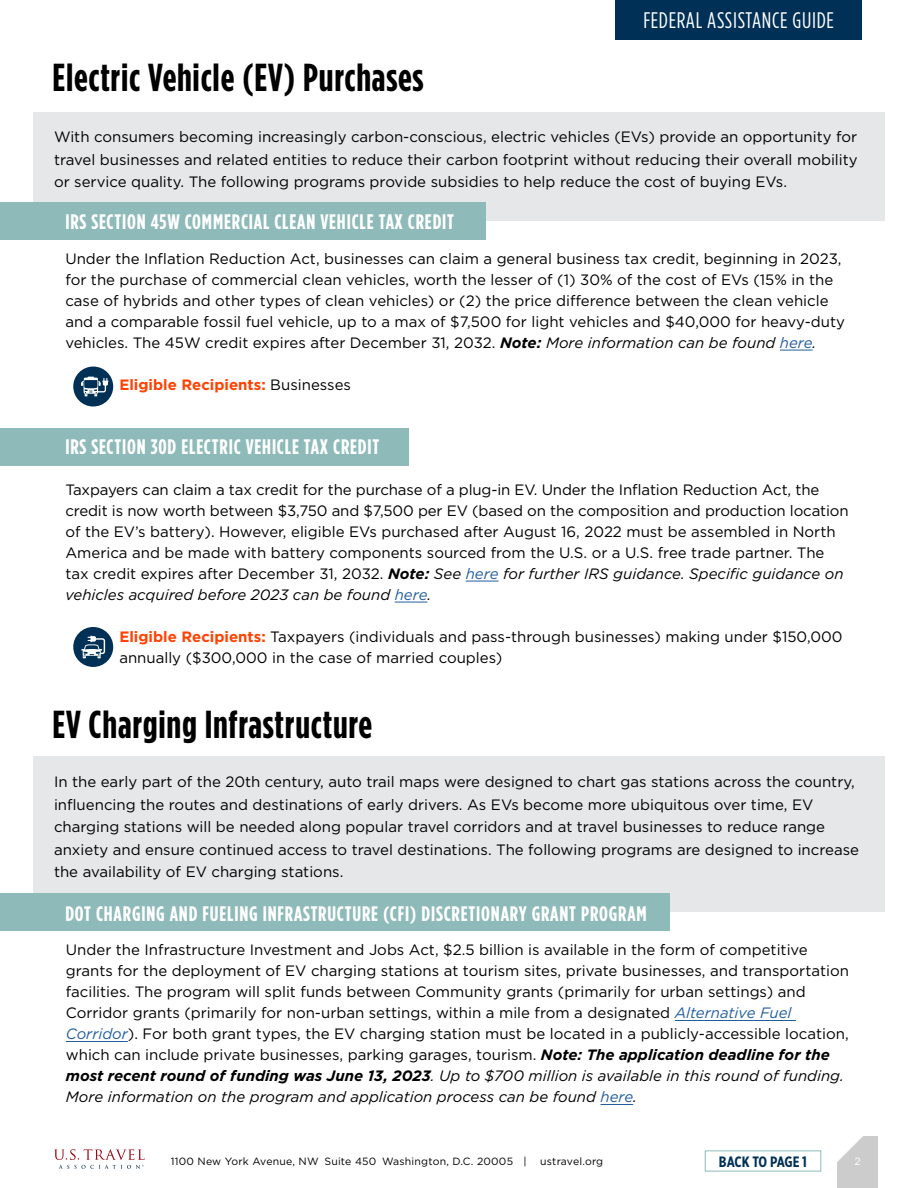
<style>
.page{position:relative;width:918px;height:1188px;background:#fff}
.page>*{position:absolute;margin:0;border:0;box-sizing:border-box;transform-origin:0 0}
.t1{font:700 39px "Gotham Condensed";letter-spacing:.02em;color:#000}
.t2{font:22.5px "Gotham Condensed";letter-spacing:.03em;color:#fff}
.t3{font:700 21px "Gotham Condensed";letter-spacing:.04em;color:#fff}
.t4{font:15px/21px "Gotham";color:#000}
.t5{font:700 15px "Gotham";color:#ff4200}
.t6{font:700 15px "Gotham X Narrow";letter-spacing:-.025em;color:#003055}
.t7{font:10.5px "Gotham";letter-spacing:.02em;color:#000}
.t8{font:10.5px "Gotham";color:#fff}
.s1{font-weight:700;font-style:italic}
.s2{font-style:italic}
.s3{font-style:italic;color:#215e9e}
.s4{font-weight:400;color:#000}
.s5{font-weight:700;color:#ff4200}
</style>
<div class="page">
<div style="left:838px;top:1137px;width:40px;height:51px;background:#ccc"></div>
<svg style="left:54px;top:1149px;width:91px;height:20px"></svg>
<svg style="left:837px;top:1136px;width:28px;height:29px"></svg>
<div style="left:616px;top:0;width:246px;height:40px;background:#003055"></div>
<div style="left:33px;top:112px;width:852px;height:109px;background:#e6e7e8"></div>
<div style="left:33px;top:757px;width:852px;height:155px;background:#e6e7e8"></div>
<hr style="left:780px;top:350px;width:33px;height:1px;background:#215e9e">
<hr style="left:466px;top:581px;width:33px;height:1px;background:#215e9e">
<hr style="left:395px;top:602px;width:32px;height:1px;background:#215e9e">
<hr style="left:675px;top:1020px;width:121px;height:1px;background:#215e9e">
<hr style="left:66px;top:1041px;width:62px;height:1px;background:#215e9e">
<hr style="left:601px;top:1104px;width:32px;height:1px;background:#215e9e">
<div style="left:0;top:202px;width:485px;height:38px;background:#8ebab9"></div>
<div style="left:0;top:894px;width:669px;height:37px;background:#8ebab9"></div>
<div style="left:0;top:428px;width:409px;height:37px;background:#8ebab9"></div>
<div style="left:73px;top:367px;width:40px;height:39px;background:#003055;border-radius:50%"></div>
<svg style="left:81px;top:377px;width:27px;height:19px"></svg>
<div style="left:73px;top:627px;width:40px;height:40px;background:#003055;border-radius:50%"></div>
<svg style="left:81px;top:636px;width:24px;height:22px"></svg>
<h1 class="t1" style="left:52px;top:55px;width:373px">Electric Vehicle (EV) Purchases</h1>
<h2 class="t2" style="left:643px;top:7px;width:192px">FEDERAL ASSISTANCE GUIDE</h2>
<p class="t4" style="left:54px;top:126px;width:805px;line-height:22.5px;text-align:justify">With consumers becoming increasingly carbon-conscious, electric vehicles (EVs) provide an opportunity for travel businesses and related entities to reduce their carbon footprint without reducing their overall mobility or service quality. The following programs provide subsidies to help reduce the cost of buying EVs.</p>
<h3 class="t3" style="left:65px;top:210px;width:390px">IRS SECTION 45W COMMERCIAL CLEAN VEHICLE TAX CREDIT</h3>
<p class="t4" style="left:65px;top:248px;width:781px">Under the Inflation Reduction Act, businesses can claim a general business tax credit, beginning in 2023, for the purchase of commercial clean vehicles, worth the lesser of (1) 30% of the cost of EVs (15% in the case of hybrids and other types of clean vehicles) or (2) the price difference between the clean vehicle and a comparable fossil fuel vehicle, up to a max of $7,500 for light vehicles and $40,000 for heavy-duty vehicles. The 45W credit expires after December 31, 2032. <span class="s1">Note:</span> <span class="s2">More information can be found</span> <span class="s3">here</span><span class="s2">.</span></p>
<p class="t5" style="left:119px;top:375px;width:233px">Eligible Recipients: <span class="s4">Businesses</span></p>
<h3 class="t3" style="left:65px;top:434px;width:316px">IRS SECTION 30D ELECTRIC VEHICLE TAX CREDIT</h3>
<p class="t4" style="left:65px;top:479px;width:785px">Taxpayers can claim a tax credit for the purchase of a plug-in EV. Under the Inflation Reduction Act, the credit is now worth between $3,750 and $7,500 per EV (based on the composition and production location of the EV’s battery). However, eligible EVs purchased after August 16, 2022 must be assembled in North America and be made with battery components sourced from the U.S. or a U.S. free trade partner. The tax credit expires after December 31, 2032. <span class="s1">Note:</span> <span class="s2">See</span> <span class="s3">here</span> <span class="s2">for further IRS guidance. Specific guidance on vehicles acquired before 2023 can be found</span> <span class="s3">here</span><span class="s2">.</span></p>
<p class="t4" style="left:119px;top:626px;width:725px"><span class="s5">Eligible Recipients:</span> Taxpayers (individuals and pass-through businesses) making under $150,000 annually ($300,000 in the case of married couples)</p>
<h1 class="t1" style="left:52px;top:702px;width:321px">EV Charging Infrastructure</h1>
<p class="t4" style="left:54px;top:771px;width:807px;line-height:22.5px">In the early part of the 20th century, auto trail maps were designed to chart gas stations across the country, influencing the routes and destinations of early drivers. As EVs become more ubiquitous over time, EV charging stations will be needed along popular travel corridors and at travel businesses to reduce range anxiety and ensure continued access to travel destinations. The following programs are designed to increase the availability of EV charging stations.</p>
<h3 class="t3" style="left:65px;top:901px;width:583px">DOT CHARGING AND FUELING INFRASTRUCTURE (CFI) DISCRETIONARY GRANT PROGRAM</h3>
<p class="t4" style="left:66px;top:939px;width:785px">Under the Infrastructure Investment and Jobs Act, $2.5 billion is available in the form of competitive grants for the deployment of EV charging stations at tourism sites, private businesses, and transportation facilities. The program will split funds between Community grants (primarily for urban settings) and Corridor grants (primarily for non-urban settings, within a mile from a designated <span class="s3">Alternative Fuel Corridor</span>). For both grant types, the EV charging station must be located in a publicly-accessible location, which can include private businesses, parking garages, tourism. <span class="s1">Note: The application deadline for the most recent round of funding was June 13, 2023</span><span class="s2">. Up to $700 million is available in this round of funding.<br>More information on the program and application process can be found</span> <span class="s3">here</span><span class="s2">.</span></p>
<p class="t7" style="left:171px;top:1154px;width:357px">1100 New York Avenue, NW Suite 450 Washington, D.C. 20005 |</p>
<p class="t7" style="left:540px;top:1154px;width:64px">ustravel.org</p>
<p class="t8" style="left:855px;top:1154px;width:8px">2</p>
<p class="t6" style="left:719px;top:1152px;width:90px">BACK TO PAGE 1</p>
</div>
